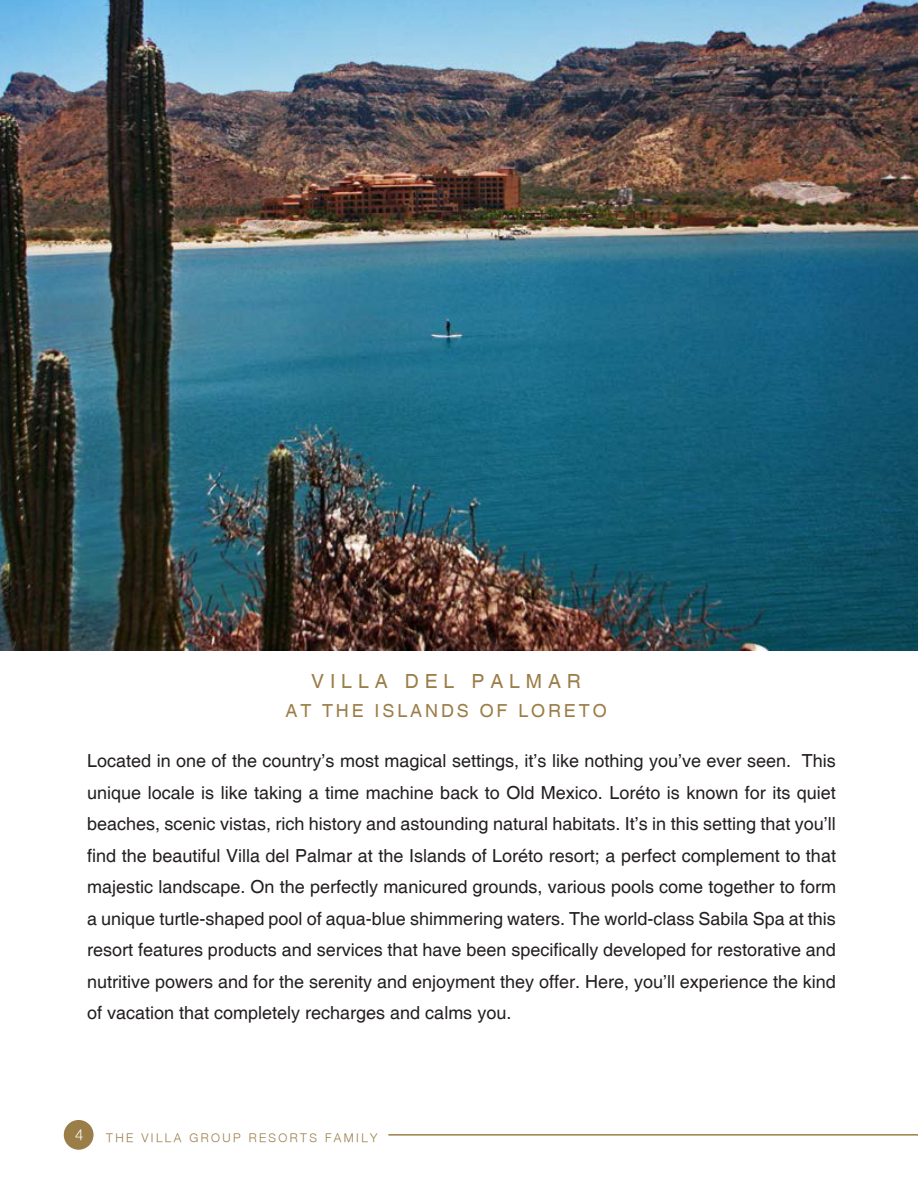
<style>
.page{position:relative;width:918px;height:1188px;background:#fff}
.page>*{position:absolute;margin:0;border:0;box-sizing:border-box;transform-origin:0 0}
.t1{font:19.5px "Helvetica";letter-spacing:.3em;color:#9b7d47}
.t2{font:18px/31.5px "Helvetica";color:#231f20;text-align:justify}
.t3{font:18px "Helvetica";letter-spacing:.16em;color:#9b7d47}
.t4{font:300 15px "Helvetica Neue";color:#fff}
.t5{font:300 12px "Helvetica Neue";letter-spacing:.2em;color:#9b7d47}
</style>
<div class="page">
<div style="left:64px;top:1120px;width:30px;height:30px;background:#9b7d47;border-radius:50%"></div>
<hr style="left:388px;top:1134px;width:530px;height:2px;background:#9b7d47">
<img style="left:0;top:0;width:918px;height:650px">
<p class="t1" style="left:311px;top:670px;width:271px">VILLA DEL PALMAR</p>
<p class="t3" style="left:285px;top:700px;width:323px">AT THE ISLANDS OF LORETO</p>
<p class="t2" style="left:87px;top:746px;width:750px">Located in one of the country’s most magical settings, it’s like nothing you’ve ever seen. This unique locale is like taking a time machine back to Old Mexico. Loréto is known for its quiet beaches, scenic vistas, rich history and astounding natural habitats. It’s in this setting that you’ll find the beautiful Villa del Palmar at the Islands of Loréto resort; a perfect complement to that majestic landscape. On the perfectly manicured grounds, various pools come together to form a unique turtle-shaped pool of aqua-blue shimmering waters. The world-class Sabila Spa at this resort features products and services that have been specifically developed for restorative and nutritive powers and for the serenity and enjoyment they offer. Here, you’ll experience the kind of vacation that completely recharges and calms you.</p>
<p class="t4" style="left:75px;top:1125px;width:10px">4</p>
<p class="t5" style="left:106px;top:1130px;width:273px">THE VILLA GROUP RESORTS FAMILY</p>
</div>
